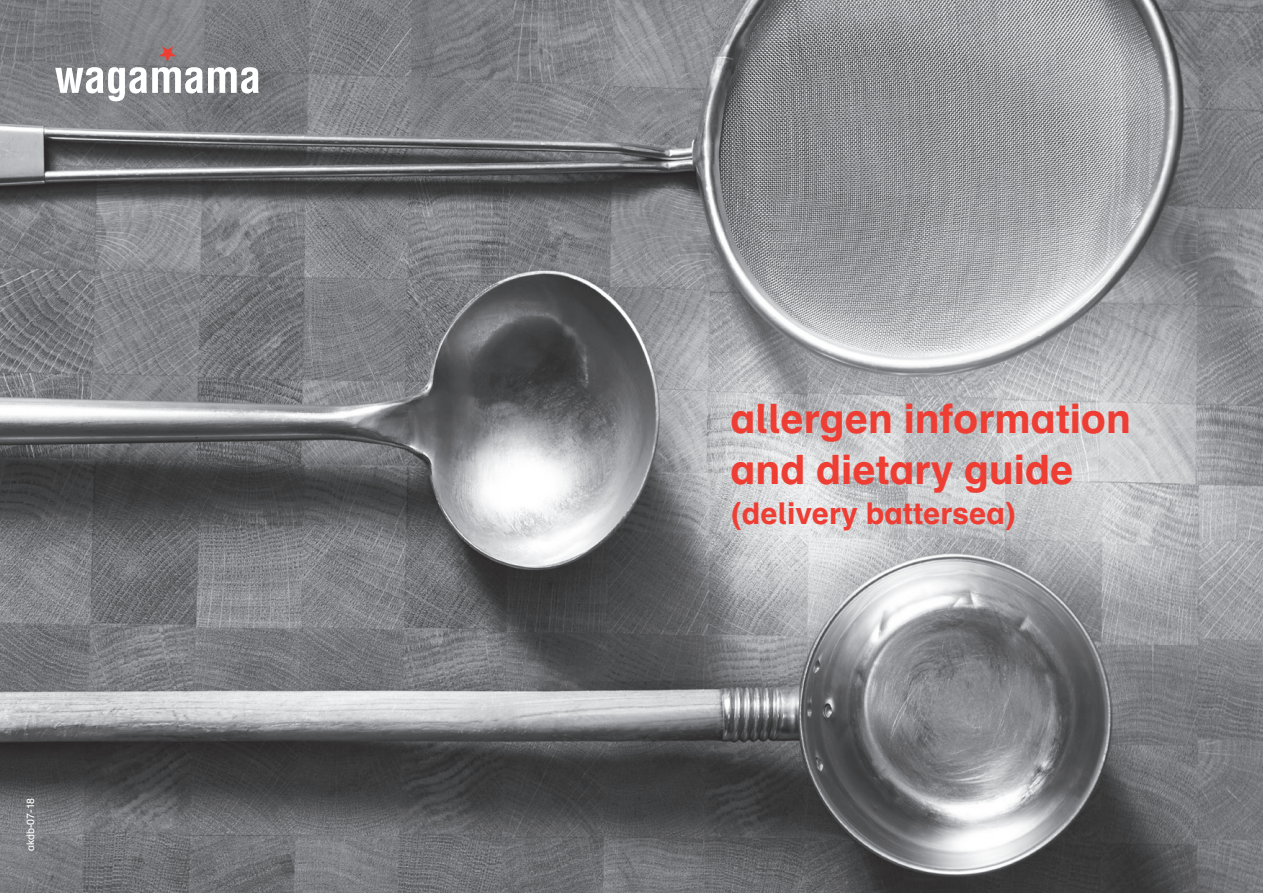
<style>
.page{position:relative;width:1263px;height:893px;background:#fff}
.page>*{position:absolute;margin:0;border:0;box-sizing:border-box;transform-origin:0 0}
.t1{font:700 40.5px/51px "Schulbuch Nord OT";color:#ee3e34}
.t2{font:700 30px "Schulbuch Nord OT";color:#ee3e34}
.t3{font:10.5px "Schulbuch Nord OT";color:#fff}
</style>
<div class="page">
<img style="left:0;top:0;width:1263px;height:893px">
<svg style="left:55px;top:46px;width:204px;height:55px"></svg>
<p class="t3" style="left:24px;top:851px;width:55px;rotate:-90deg">akdb-07-18</p>
<p class="t1" style="left:730px;top:394px;width:402px">allergen information and dietary guide</p>
<p class="t2" style="left:730px;top:494px;width:288px">(delivery battersea)</p>
</div>
